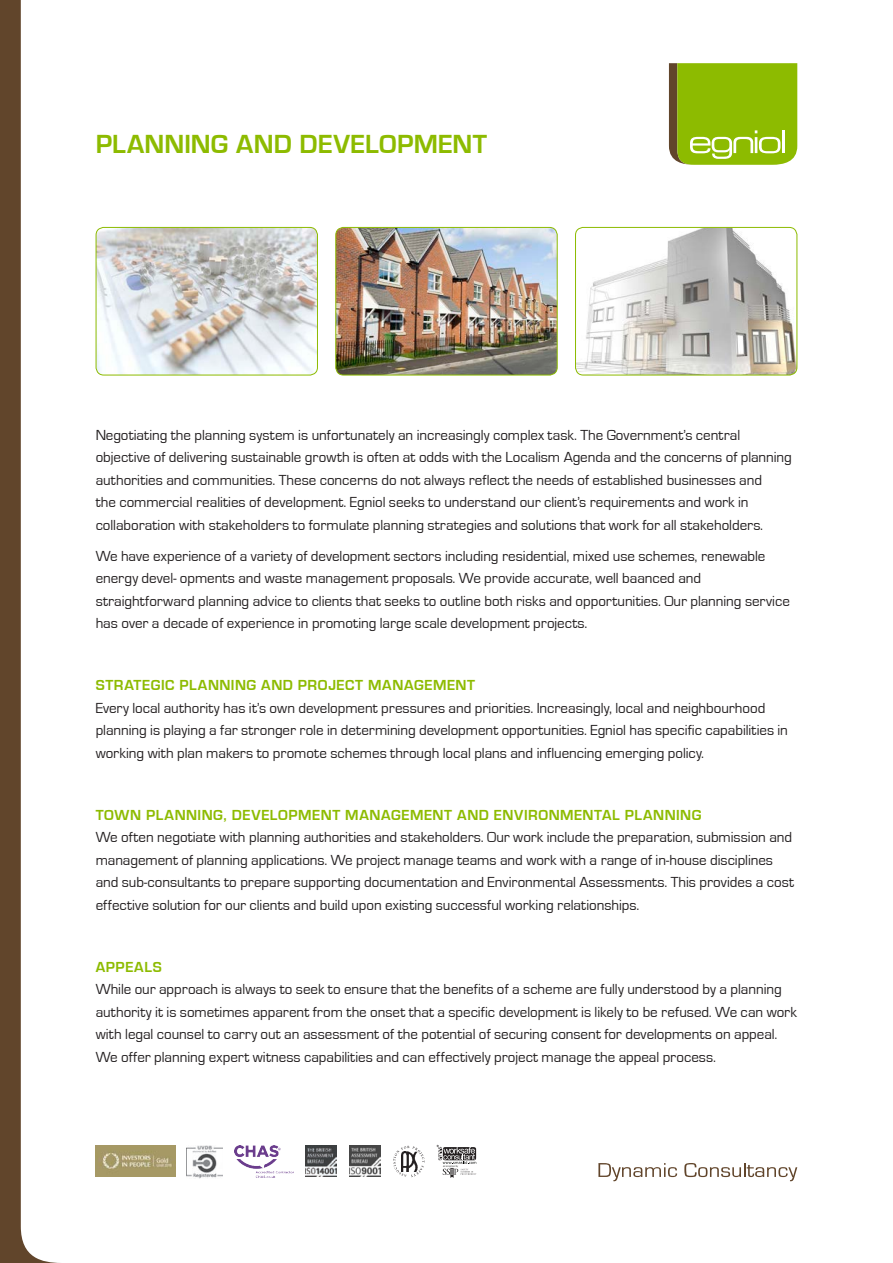
<style>
.page{position:relative;width:893px;height:1263px;background:#fff}
.page>*{position:absolute;margin:0;border:0;box-sizing:border-box;transform-origin:0 0}
.t1{font:700 27px "Eurostile";letter-spacing:.005em;color:#8dbb00}
.t2{font:15px/22.5px "Eurostile";letter-spacing:-.005em;color:#231f20}
.t3{font:700 15px "Eurostile";letter-spacing:.04em;color:#8dbb00}
</style>
<div class="page">
<svg style="left:393px;top:1146px;width:32px;height:31px"></svg>
<svg style="left:436px;top:1145px;width:40px;height:33px"></svg>
<img style="left:235px;top:1146px;width:58px;height:31px">
<img style="left:349px;top:1146px;width:32px;height:31px">
<img style="left:306px;top:1146px;width:31px;height:31px">
<img style="left:96px;top:1146px;width:80px;height:31px">
<img style="left:187px;top:1145px;width:35px;height:33px">
<svg style="left:669px;top:64px;width:128px;height:101px"></svg>
<hr style="left:782px;top:130px;width:3px;height:23px;background:#fff">
<svg style="left:598px;top:1163px;width:79px;height:18px"></svg>
<svg style="left:684px;top:1163px;width:113px;height:18px"></svg>
<svg style="left:0;top:0;width:59px;height:1263px"></svg>
<img style="left:96px;top:227px;width:221px;height:148px">
<div style="left:96px;top:227px;width:222px;height:148px;border:1px solid #8dbb00;border-radius:8px"></div>
<img style="left:575px;top:227px;width:222px;height:148px">
<div style="left:575px;top:227px;width:222px;height:148px;border:1px solid #8dbb00;border-radius:8px"></div>
<img style="left:336px;top:227px;width:221px;height:148px">
<div style="left:335px;top:227px;width:223px;height:148px;border:1px solid #8dbb00;border-radius:8px"></div>
<p class="t1" style="left:96px;top:129px;width:393px">PLANNING AND DEVELOPMENT</p>
<p class="t2" style="left:96px;top:424px;width:698px">Negotiating the planning system is unfortunately an increasingly complex task. The Government’s central objective of delivering sustainable growth is often at odds with the Localism Agenda and the concerns of planning authorities and communities. These concerns do not always reflect the needs of established businesses and<br>the commercial realities of development. Egniol seeks to understand our client’s requirements and work in collaboration with stakeholders to formulate planning strategies and solutions that work for all stakeholders.</p>
<p class="t2" style="left:96px;top:545px;width:696px">We have experience of a variety of development sectors including residential, mixed use schemes, renewable energy devel- opments and waste management proposals. We provide accurate, well baanced and straightforward planning advice to clients that seeks to outline both risks and opportunities. Our planning service has over a decade of experience in promoting large scale development projects.</p>
<p class="t3" style="left:96px;top:677px;width:381px">STRATEGIC PLANNING AND PROJECT MANAGEMENT</p>
<p class="t2" style="left:96px;top:697px;width:694px">Every local authority has it’s own development pressures and priorities. Increasingly, local and neighbourhood planning is playing a far stronger role in determining development opportunities. Egniol has specific capabilities in working with plan makers to promote schemes through local plans and influencing emerging policy.</p>
<p class="t3" style="left:96px;top:806px;width:607px">TOWN PLANNING, DEVELOPMENT MANAGEMENT AND ENVIRONMENTAL PLANNING</p>
<p class="t2" style="left:96px;top:826px;width:700px">We often negotiate with planning authorities and stakeholders. Our work include the preparation, submission and management of planning applications. We project manage teams and work with a range of in-house disciplines and sub-consultants to prepare supporting documentation and Environmental Assessments. This provides a cost effective solution for our clients and build upon existing successful working relationships.</p>
<p class="t3" style="left:96px;top:958px;width:68px">APPEALS</p>
<p class="t2" style="left:96px;top:978px;width:703px">While our approach is always to seek to ensure that the benefits of a scheme are fully understood by a planning authority it is sometimes apparent from the onset that a specific development is likely to be refused. We can work with legal counsel to carry out an assessment of the potential of securing consent for developments on appeal.<br>We offer planning expert witness capabilities and can effectively project manage the appeal process.</p>
</div>
